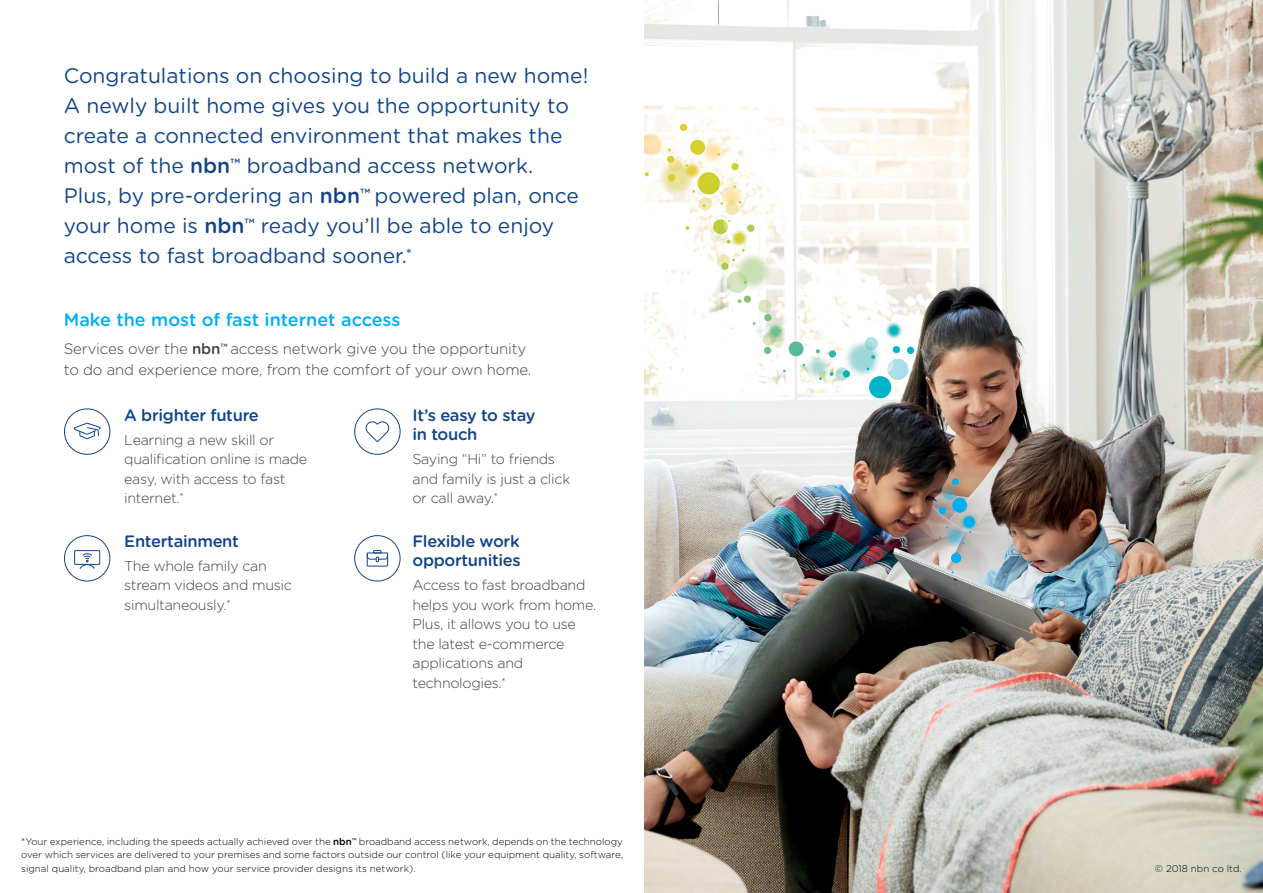
<style>
.page{position:relative;width:1263px;height:893px;background:#fff}
.page>*{position:absolute;margin:0;border:0;box-sizing:border-box;transform-origin:0 0}
.t1{font:21px/30px "Gotham Rounded";color:#134584}
.t2{font:500 18px "Gotham Rounded";color:#00aeef}
.t3{font:500 16.5px/19.5px "Gotham Rounded";letter-spacing:-.02em;color:#134584}
.t4{font:300 15px/21px "Gotham Rounded";letter-spacing:-.01em;color:#414042}
.t5{font:300 14.25px/19.5px "Gotham Rounded";letter-spacing:-.02em;color:#414042}
.t6{font:300 9.75px/13.5px "Gotham Rounded";color:#000;text-align:justify}
.s1{font-weight:500}
</style>
<div class="page">
<img style="left:644px;top:0;width:619px;height:893px">
<div style="left:64px;top:408px;width:46px;height:47px;border:1px solid #134584;border-radius:50%"></div>
<svg style="left:73px;top:410px;width:28px;height:30px"></svg>
<div style="left:74px;top:550px;width:26px;height:15px;border:1px solid #134584"></div>
<div style="left:64px;top:535px;width:46px;height:46px;border:1px solid #134584;border-radius:50%"></div>
<svg style="left:79px;top:553px;width:17px;height:16px"></svg>
<div style="left:354px;top:408px;width:47px;height:47px;border:1px solid #134584;border-radius:50%"></div>
<svg style="left:365px;top:421px;width:25px;height:21px"></svg>
<div style="left:354px;top:535px;width:47px;height:46px;border:1px solid #134584;border-radius:50%"></div>
<div style="left:367px;top:552px;width:21px;height:15px;border:1px solid #134584"></div>
<svg style="left:366px;top:550px;width:22px;height:12px"></svg>
<p class="t1" style="left:64px;top:60px;width:526px">Congratulations on choosing to build a new home!<br>A newly built home gives you the opportunity to create a connected environment that makes the most of the <span class="s1">nbn</span><sup>™</sup> broadband access network.<br>Plus, by pre-ordering an <span class="s1">nbn</span><sup>™</sup> powered plan, once your home is <span class="s1">nbn</span><sup>™</sup> ready you’ll be able to enjoy access to fast broadband sooner.<sup>*</sup></p>
<p class="t2" style="left:64px;top:307px;width:338px">Make the most of fast internet access</p>
<p class="t4" style="left:64px;top:337px;width:469px">Services over the <span class="s1">nbn</span><sup>™</sup> access network give you the opportunity to do and experience more, from the comfort of your own home.</p>
<p class="t3" style="left:124px;top:404px;width:136px">A brighter future</p>
<p class="t5" style="left:124px;top:429px;width:184px">Learning a new skill or qualification online is made easy, with access to fast internet.<sup>*</sup></p>
<p class="t3" style="left:124px;top:530px;width:116px">Entertainment</p>
<p class="t5" style="left:124px;top:555px;width:169px">The whole family can stream videos and music simultaneously.<sup>*</sup></p>
<p class="t3" style="left:412px;top:404px;width:125px">It’s easy to stay</p>
<p class="t3" style="left:412px;top:424px;width:66px">in touch</p>
<p class="t5" style="left:412px;top:449px;width:159px">Saying “Hi” to friends and family is just a click or call away.<sup>*</sup></p>
<p class="t3" style="left:412px;top:531px;width:110px">Flexible work opportunities</p>
<p class="t5" style="left:412px;top:575px;width:185px">Access to fast broadband helps you work from home.<br>Plus, it allows you to use the latest e-commerce applications and technologies.<sup>*</sup></p>
<p class="t6" style="left:21px;top:834px;width:603px">*Your experience, including the speeds actually achieved over the <span class="s1">nbn</span><sup>™</sup> broadband access network, depends on the technology over which services are delivered to your premises and some factors outside our control (like your equipment quality, software, signal quality, broadband plan and how your service provider designs its network).</p>
<p class="t6" style="left:1155px;top:861px;width:88px">© 2018 nbn co ltd.</p>
</div>
